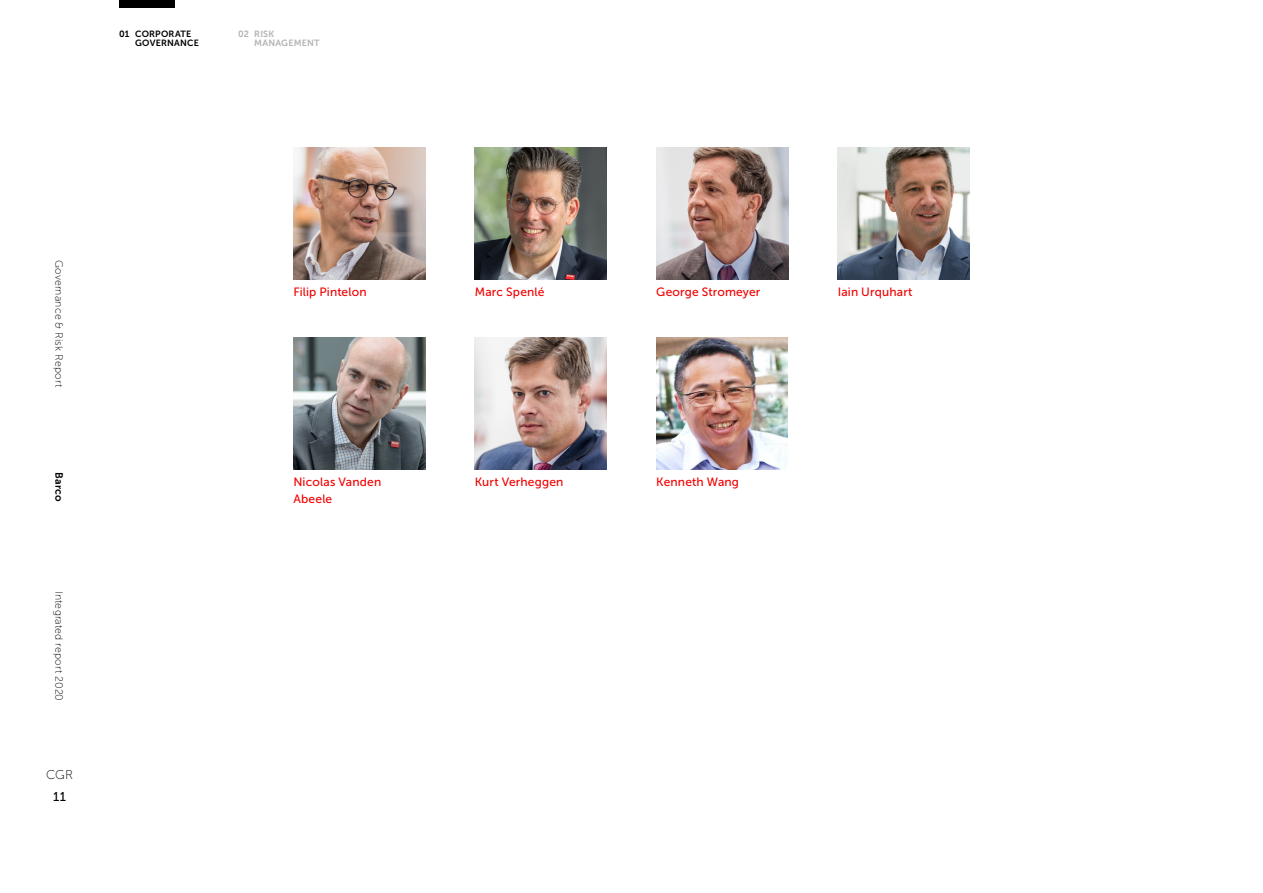
<style>
.page{position:relative;width:1263px;height:893px;background:#fff}
.page>*{position:absolute;margin:0;border:0;box-sizing:border-box;transform-origin:0 0}
.t1{font:12.75px "Museo Sans 100";color:#000}
.t2{font:12.75px "Museo Sans 500";color:#000}
.t3{font:12px/17.2px "Museo Sans 500";letter-spacing:.015em;color:#f00000}
.t4{font:10.5px "Museo Sans 100";letter-spacing:.02em;color:#000}
.t5{font:10.5px "Museo Sans 700";letter-spacing:.015em;color:#000}
.t6{font:9px/9.8px "Museo Sans 700";letter-spacing:.02em;color:#000}
.t7{font:9px/9.8px "Museo Sans 700";letter-spacing:.02em;color:#b3b3b3}
</style>
<div class="page">
<div style="left:119px;top:0;width:55px;height:8px;background:#000"></div>
<img style="left:656px;top:337px;width:131px;height:132px">
<img style="left:475px;top:148px;width:132px;height:131px">
<img style="left:293px;top:337px;width:132px;height:132px">
<img style="left:475px;top:337px;width:132px;height:132px">
<img style="left:293px;top:148px;width:132px;height:131px">
<img style="left:656px;top:148px;width:132px;height:131px">
<img style="left:838px;top:148px;width:131px;height:131px">
<p class="t6" style="left:135px;top:29px;width:65px;text-indent:-16px">01 CORPORATE<br>GOVERNANCE</p>
<p class="t7" style="left:254px;top:29px;width:67px;text-indent:-16px">02 RISK<br>MANAGEMENT</p>
<p class="t4" style="left:65px;top:260px;width:129px;rotate:90deg">Governance &amp; Risk Report</p>
<p class="t5" style="left:65px;top:472px;width:31px;rotate:90deg">Barco</p>
<p class="t4" style="left:65px;top:591px;width:111px;rotate:90deg">Integrated report 2020</p>
<p class="t1" style="left:46px;top:768px;width:28px">CGR</p>
<p class="t2" style="left:53px;top:789px;width:14px">11</p>
<p class="t3" style="left:293px;top:284px;width:75px">Filip Pintelon</p>
<p class="t3" style="left:656px;top:284px;width:106px">George Stromeyer</p>
<p class="t3" style="left:838px;top:284px;width:76px">Iain Urquhart</p>
<p class="t3" style="left:475px;top:284px;width:71px">Marc Spenlé</p>
<p class="t3" style="left:293px;top:473px;width:89px">Nicolas Vanden<br>Abeele</p>
<p class="t3" style="left:475px;top:473px;width:90px">Kurt Verheggen</p>
<p class="t3" style="left:656px;top:473px;width:84px">Kenneth Wang</p>
</div>
